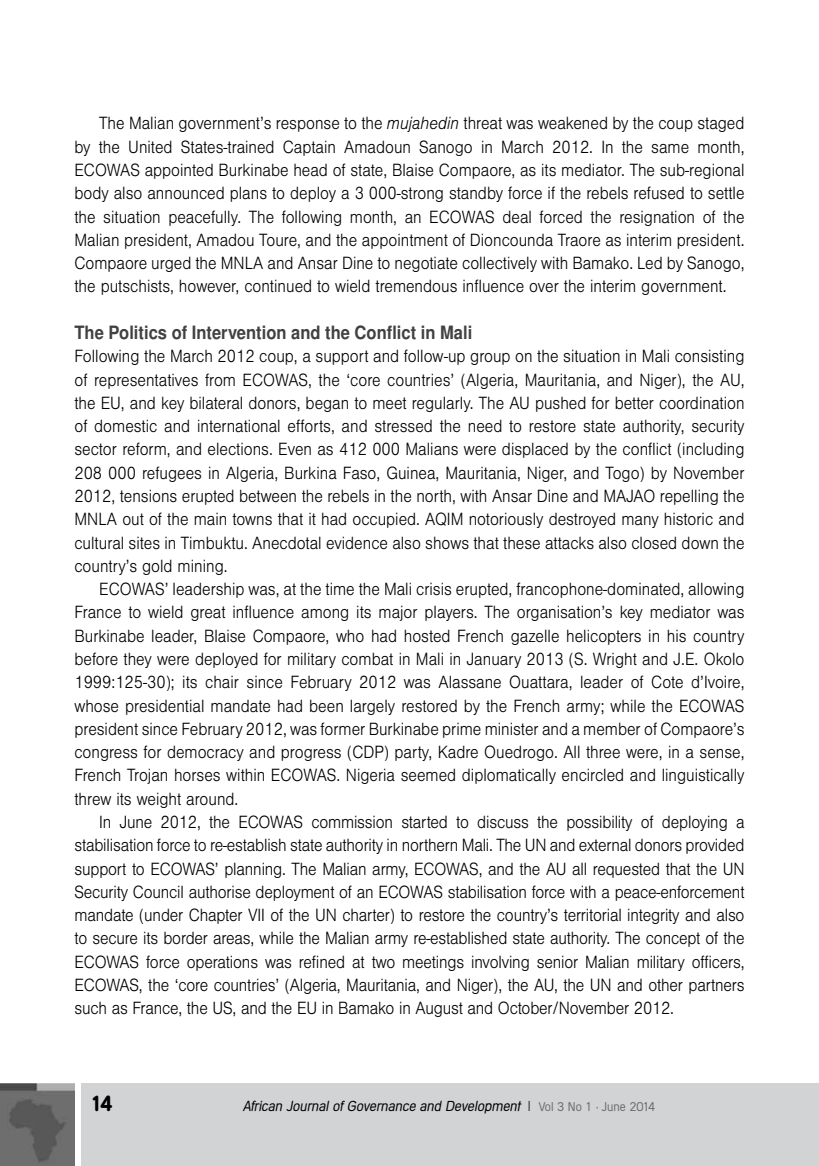
<style>
.page{position:relative;width:819px;height:1166px;background:#fff}
.page>*{position:absolute;margin:0;border:0;box-sizing:border-box;transform-origin:0 0}
.t1{font:700 21px "Mercedes";color:#000}
.t2{font:300 18.38px/23.3px "Nimbus San T";color:#000;text-align:justify;scale:.9 1}
.t3{font:700 18.38px "Nimbus San L";color:#414042;scale:.9 1}
.t4{font:italic 300 14px "Mercedes";color:#000}
.s1{font-style:italic}
.s2{font-style:normal}
.s3{font-style:normal;font-size:12.25px;color:#6d6e71}
</style>
<div class="page">
<div style="left:81px;top:1083px;width:738px;height:83px;background:#d1d3d4"></div>
<img style="left:0;top:1083px;width:74px;height:83px">
<p class="t2" style="left:74px;top:112px;width:746px;text-indent:25px">The Malian government’s response to the <span class="s1">mujahedin</span> threat was weakened by the coup staged by the United States-trained Captain Amadoun Sanogo in March 2012. In the same month, ECOWAS appointed Burkinabe head of state, Blaise Compaore, as its mediator. The sub-regional body also announced plans to deploy a 3 000-strong standby force if the rebels refused to settle the situation peacefully. The following month, an ECOWAS deal forced the resignation of the Malian president, Amadou Toure, and the appointment of Dioncounda Traore as interim president.<br>Compaore urged the MNLA and Ansar Dine to negotiate collectively with Bamako. Led by Sanogo, the putschists, however, continued to wield tremendous influence over the interim government.</p>
<p class="t3" style="left:74px;top:321px;width:443px">The Politics of Intervention and the Conflict in Mali</p>
<p class="t2" style="left:74px;top:345px;width:746px">Following the March 2012 coup, a support and follow-up group on the situation in Mali consisting of representatives from ECOWAS, the ‘core countries’ (Algeria, Mauritania, and Niger), the AU, the EU, and key bilateral donors, began to meet regularly. The AU pushed for better coordination of domestic and international efforts, and stressed the need to restore state authority, security sector reform, and elections. Even as 412 000 Malians were displaced by the conflict (including 208 000 refugees in Algeria, Burkina Faso, Guinea, Mauritania, Niger, and Togo) by November 2012, tensions erupted between the rebels in the north, with Ansar Dine and MAJAO repelling the MNLA out of the main towns that it had occupied. AQIM notoriously destroyed many historic and cultural sites in Timbuktu. Anecdotal evidence also shows that these attacks also closed down the country’s gold mining.</p>
<p class="t2" style="left:74px;top:578px;width:746px;text-indent:25px">ECOWAS’ leadership was, at the time the Mali crisis erupted, francophone-dominated, allowing France to wield great influence among its major players. The organisation’s key mediator was Burkinabe leader, Blaise Compaore, who had hosted French gazelle helicopters in his country before they were deployed for military combat in Mali in January 2013 (S. Wright and J.E. Okolo 1999:125-30); its chair since February 2012 was Alassane Ouattara, leader of Cote d’Ivoire, whose presidential mandate had been largely restored by the French army; while the ECOWAS president since February 2012, was former Burkinabe prime minister and a member of Compaore’s congress for democracy and progress (CDP) party, Kadre Ouedrogo. All three were, in a sense, French Trojan horses within ECOWAS. Nigeria seemed diplomatically encircled and linguistically threw its weight around.</p>
<p class="t2" style="left:74px;top:811px;width:746px;text-indent:25px">In June 2012, the ECOWAS commission started to discuss the possibility of deploying a stabilisation force to re-establish state authority in northern Mali. The UN and external donors provided support to ECOWAS’ planning. The Malian army, ECOWAS, and the AU all requested that the UN Security Council authorise deployment of an ECOWAS stabilisation force with a peace-enforcement mandate (under Chapter VII of the UN charter) to restore the country’s territorial integrity and also to secure its border areas, while the Malian army re-established state authority. The concept of the ECOWAS force operations was refined at two meetings involving senior Malian military officers, ECOWAS, the ‘core countries’ (Algeria, Mauritania, and Niger), the AU, the UN and other partners such as France, the US, and the EU in Bamako in August and October/November 2012.</p>
<p class="t1" style="left:91px;top:1090px;width:24px">14</p>
<p class="t4" style="left:243px;top:1098px;width:414px">African Journal of Governance and Development <span class="s2">|</span> <span class="s3">Vo l 3 N o 1 • J u n e 2 014</span></p>
</div>
